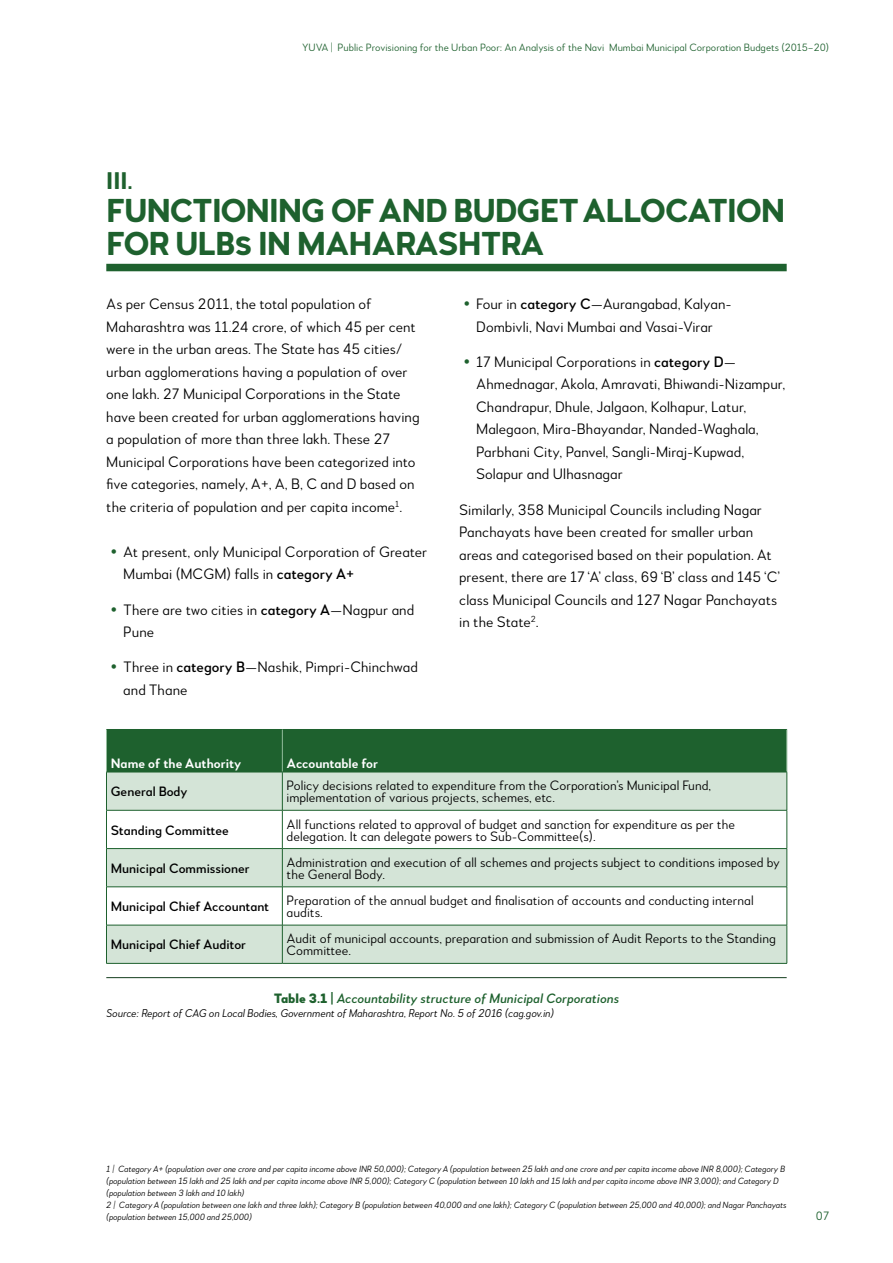
<style>
.page{position:relative;width:893px;height:1263px;background:#fff}
.page>*{position:absolute;margin:0;border:0;box-sizing:border-box;transform-origin:0 0}
.t1{font:700 33px/33px "Woodford Bourne PRO";letter-spacing:-.03em;color:#1e612e}
.t2{font:700 24px "Woodford Bourne PRO";color:#1e612e}
.t3{font:300 15px/22.5px "Woodford Bourne PRO";color:#000}
.t4{font:300 13.5px/12px "Woodford Bourne PRO";color:#000}
.t5{font:500 13.5px "Woodford Bourne PRO";color:#000}
.t6{font:italic 500 13.5px "Woodford Bourne PRO";color:#1e612e}
.t7{font:600 13.5px "Woodford Bourne PRO";color:#fff}
.t8{font:300 12px "Woodford Bourne PRO";color:#1e612e}
.t9{font:italic 300 11.25px "Woodford Bourne PRO";letter-spacing:-.01em;color:#000}
.t10{font:300 10.5px "Woodford Bourne PRO";color:#1e612e}
.t11{font:italic 300 9px/12px "Woodford Bourne PRO";letter-spacing:-.01em;color:#000}
.s1{font-weight:500}
.s2{font-weight:900;font-style:normal}
</style>
<div class="page">
<hr style="left:106px;top:977px;width:681px;height:1px;background:#133d1d">
<div style="left:107px;top:730px;width:680px;height:42px;background:#1e612e"></div>
<svg style="left:107px;top:773px;width:680px;height:190px;fill:#d4e4d7"></svg>
<hr style="left:106px;top:729px;width:176px;height:1px;background:#1e612e">
<hr style="left:282px;top:729px;width:505px;height:1px;background:#1e612e">
<hr style="left:106px;top:730px;width:1px;height:42px;background:#93bc9c">
<hr style="left:282px;top:730px;width:1px;height:42px;background:#93bc9c">
<hr style="left:787px;top:730px;width:1px;height:42px;background:#93bc9c">
<hr style="left:106px;top:772px;width:176px;height:1px;background:#1e612e">
<hr style="left:106px;top:772px;width:1px;height:38px;background:#1e612e">
<hr style="left:282px;top:772px;width:505px;height:1px;background:#1e612e">
<hr style="left:282px;top:772px;width:1px;height:38px;background:#1e612e">
<hr style="left:787px;top:772px;width:1px;height:38px;background:#1e612e">
<hr style="left:106px;top:810px;width:1px;height:38px;background:#1e612e">
<hr style="left:282px;top:810px;width:1px;height:38px;background:#1e612e">
<hr style="left:787px;top:810px;width:1px;height:38px;background:#1e612e">
<hr style="left:106px;top:849px;width:1px;height:38px;background:#1e612e">
<hr style="left:282px;top:849px;width:1px;height:38px;background:#1e612e">
<hr style="left:787px;top:849px;width:1px;height:38px;background:#1e612e">
<hr style="left:106px;top:887px;width:1px;height:38px;background:#1e612e">
<hr style="left:282px;top:887px;width:1px;height:38px;background:#1e612e">
<hr style="left:787px;top:887px;width:1px;height:38px;background:#1e612e">
<hr style="left:106px;top:925px;width:1px;height:38px;background:#1e612e">
<hr style="left:282px;top:925px;width:1px;height:38px;background:#1e612e">
<hr style="left:787px;top:925px;width:1px;height:38px;background:#1e612e">
<hr style="left:106px;top:810px;width:176px;height:1px;background:#1e612e">
<hr style="left:282px;top:810px;width:505px;height:1px;background:#1e612e">
<hr style="left:106px;top:848px;width:176px;height:1px;background:#1e612e">
<hr style="left:282px;top:848px;width:505px;height:1px;background:#1e612e">
<hr style="left:106px;top:886px;width:176px;height:1px;background:#1e612e">
<hr style="left:282px;top:886px;width:505px;height:1px;background:#1e612e">
<hr style="left:106px;top:925px;width:176px;height:1px;background:#1e612e">
<hr style="left:282px;top:925px;width:505px;height:1px;background:#1e612e">
<hr style="left:106px;top:963px;width:176px;height:1px;background:#1e612e">
<hr style="left:282px;top:963px;width:505px;height:1px;background:#1e612e">
<div style="left:106px;top:264px;width:681px;height:7px;background:#1e612e"></div>
<p class="t10" style="left:302px;top:41px;width:529px">YUVA | Public Provisioning for the Urban Poor: An Analysis of the Navi Mumbai Municipal Corporation Budgets (2015–20)</p>
<h2 class="t2" style="left:106px;top:166px;width:28px">III.</h2>
<h1 class="t1" style="left:106px;top:194px;width:681px">FUNCTIONING OF AND BUDGET ALLOCATION<br>FOR ULBs IN MAHARASHTRA</h1>
<p class="t3" style="left:106px;top:293px;width:315px">As per Census 2011, the total population of Maharashtra was 11.24 crore, of which 45 per cent were in the urban areas. The State has 45 cities/ urban agglomerations having a population of over one lakh. 27 Municipal Corporations in the State have been created for urban agglomerations having a population of more than three lakh. These 27<br>Municipal Corporations have been categorized into five categories, namely, A+, A, B, C and D based on the criteria of population and per capita income<sup>1</sup>.</p>
<p class="t3" style="left:123px;top:541px;width:306px">At present, only Municipal Corporation of Greater<br>Mumbai (MCGM) falls in <span class="s1">category A+</span></p>
<p class="t3" style="left:123px;top:598px;width:292px">There are two cities in <span class="s1">category A</span>—Nagpur and<br>Pune</p>
<p class="t3" style="left:123px;top:656px;width:296px">Three in <span class="s1">category B</span>—Nashik, Pimpri-Chinchwad and Thane</p>
<p class="t3" style="left:476px;top:293px;width:257px">Four in <span class="s1">category C</span>—Aurangabad, Kalyan-<br>Dombivli, Navi Mumbai and Vasai-Virar</p>
<p class="t3" style="left:476px;top:351px;width:311px">17 Municipal Corporations in <span class="s1">category D</span>— Ahmednagar, Akola, Amravati, Bhiwandi-Nizampur, Chandrapur, Dhule, Jalgaon, Kolhapur, Latur, Malegaon, Mira-Bhayandar, Nanded-Waghala, Parbhani City, Panvel, Sangli-Miraj-Kupwad, Solapur and Ulhasnagar</p>
<p class="t3" style="left:459px;top:499px;width:323px">Similarly, 358 Municipal Councils including Nagar Panchayats have been created for smaller urban areas and categorised based on their population. At present, there are 17 ‘A’ class, 69 ‘B’ class and 145 ‘C’ class Municipal Councils and 127 Nagar Panchayats in the State<sup>2</sup>.</p>
<p class="t7" style="left:111px;top:755px;width:132px">Name of the Authority</p>
<p class="t7" style="left:287px;top:755px;width:93px">Accountable for</p>
<p class="t5" style="left:111px;top:783px;width:78px">General Body</p>
<p class="t4" style="left:287px;top:780px;width:426px">Policy decisions related to expenditure from the Corporation’s Municipal Fund, implementation of various projects, schemes, etc.</p>
<p class="t5" style="left:111px;top:822px;width:120px">Standing Committee</p>
<p class="t4" style="left:287px;top:818px;width:450px">All functions related to approval of budget and sanction for expenditure as per the delegation. It can delegate powers to Sub-Committee(s).</p>
<p class="t5" style="left:111px;top:860px;width:141px">Municipal Commissioner</p>
<p class="t4" style="left:287px;top:856px;width:495px">Administration and execution of all schemes and projects subject to conditions imposed by the General Body.</p>
<p class="t5" style="left:111px;top:898px;width:160px">Municipal Chief Accountant</p>
<p class="t4" style="left:287px;top:895px;width:469px">Preparation of the annual budget and finalisation of accounts and conducting internal audits.</p>
<p class="t5" style="left:111px;top:937px;width:137px">Municipal Chief Auditor</p>
<p class="t4" style="left:287px;top:933px;width:491px">Audit of municipal accounts, preparation and submission of Audit Reports to the Standing<br>Committee.</p>
<p class="t6" style="left:274px;top:990px;width:347px"><span class="s2">Table 3.1 |</span> Accountability structure of Municipal Corporations</p>
<p class="t9" style="left:106px;top:1006px;width:449px">Source: Report of CAG on Local Bodies, Government of Maharashtra, Report No. 5 of 2016 (cag.gov.in)</p>
<p class="t11" style="left:106px;top:1163px;width:682px">1 | Category A+ (population over one crore and per capita income above INR 50,000); Category A (population between 25 lakh and one crore and per capita income above INR 8,000); Category B (population between 15 lakh and 25 lakh and per capita income above INR 5,000); Category C (population between 10 lakh and 15 lakh and per capita income above INR 3,000); and Category D (population between 3 lakh and 10 lakh)<br>2 | Category A (population between one lakh and three lakh); Category B (population between 40,000 and one lakh); Category C (population between 25,000 and 40,000); and Nagar Panchayats (population between 15,000 and 25,000)</p>
<p class="t8" style="left:816px;top:1209px;width:15px">07</p>
</div>
